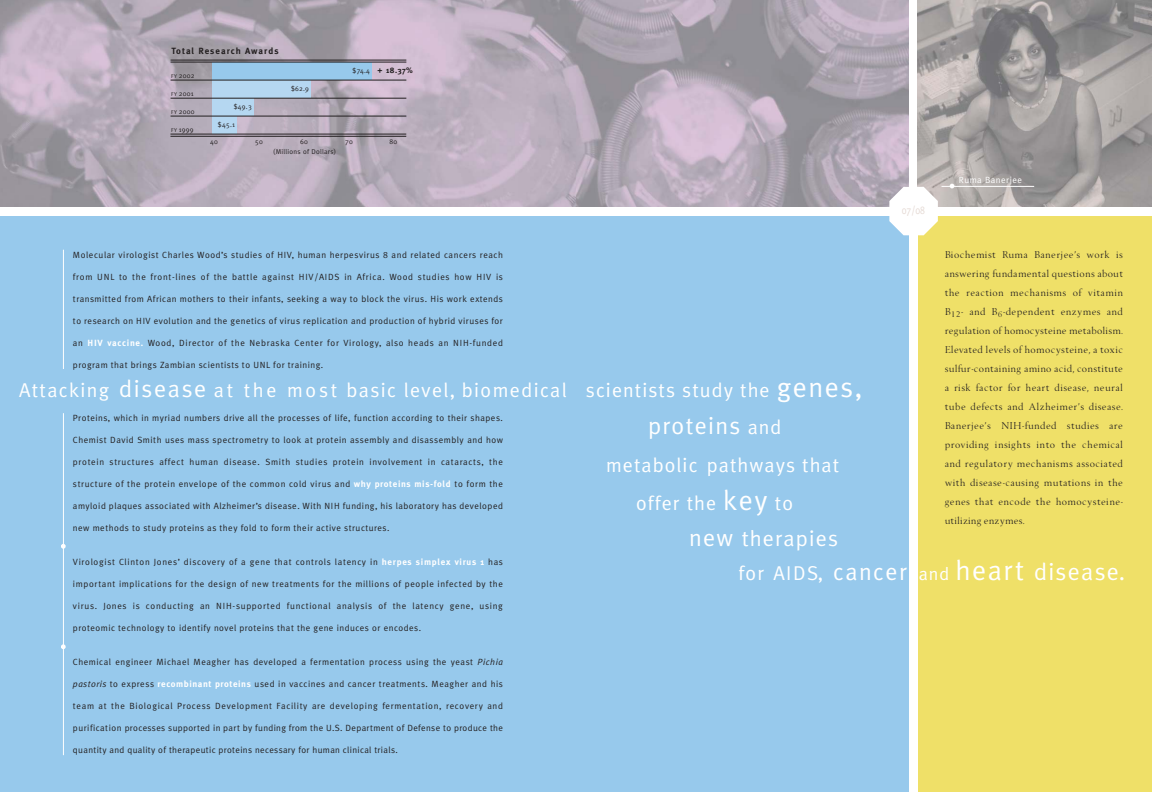
<style>
.page{position:relative;width:1152px;height:792px;background:#fff}
.page>*{position:absolute;margin:0;border:0;box-sizing:border-box;transform-origin:0 0}
.t1{font:24px "Meta Plus Normal";letter-spacing:.055em;color:#fff}
.t2{font:22px "Meta Plus Normal";letter-spacing:.055em;color:#fff}
.t3{font:20px/38px "Meta Plus Normal";letter-spacing:.055em;color:#fff}
.t4{font:11.1px "Meta Plus Normal";color:#e4d8d2;scale:.81 1}
.t5{font:10px/19px "OPTI Berling Agency";letter-spacing:.075em;color:#231f20;text-align:justify}
.t6{font:9px "Meta Plus Normal";letter-spacing:.06em;color:#231f20}
.t7{font:9px "Meta Plus Normal";letter-spacing:.035em;color:#231f20}
.t8{font:700 9px "Meta Plus";letter-spacing:.11em;color:#231f20}
.t9{font:9px "Meta Plus Normal";letter-spacing:.055em;color:#fff}
.t10{font:700 8px "Meta Plus";color:#231f20}
.t11{font:7px "Meta Plus Normal";letter-spacing:.035em;color:#231f20}
.s1{font-size:5.5px}
.s2{font-family:"Meta Plus Normal";font-weight:400;font-size:7px}
.s3{font-family:"Meta Plus";font-weight:700;color:#fff}
.s4{font-size:24px}
.s5{font-style:italic}
.s6{font-size:28px}
.s7{font-size:20px}
.s8{font-size:18px}
</style>
<div class="page">
<div style="left:0;top:216px;width:576px;height:576px;background:#97c9ec"></div>
<img style="left:0;top:0;width:576px;height:207px">
<hr style="left:63px;top:250px;width:1px;height:119px;background:#fff">
<hr style="left:63px;top:413px;width:1px;height:342px;background:#fff">
<svg style="left:61px;top:644px;width:5px;height:5px"></svg>
<svg style="left:61px;top:544px;width:5px;height:5px"></svg>
<div style="left:212px;top:116px;width:25px;height:18px;background:#b5d7f1"></div>
<div style="left:212px;top:98px;width:42px;height:18px;background:#b5d7f1"></div>
<div style="left:212px;top:80px;width:99px;height:18px;background:#b5d7f1"></div>
<div style="left:212px;top:62px;width:160px;height:18px;background:#97c9ec"></div>
<hr style="left:171px;top:60px;width:235px;height:1px;background:#231f20">
<hr style="left:171px;top:62px;width:235px;height:1px;background:#231f20">
<hr style="left:171px;top:80px;width:235px;height:1px;background:#231f20">
<hr style="left:171px;top:98px;width:235px;height:1px;background:#231f20">
<hr style="left:171px;top:116px;width:235px;height:1px;background:#231f20">
<hr style="left:170px;top:134px;width:236px;height:1px;background:#231f20">
<hr style="left:170px;top:136px;width:236px;height:1px;background:#231f20">
<div style="left:918px;top:216px;width:234px;height:576px;background:#efe068"></div>
<div style="left:576px;top:216px;width:333px;height:576px;background:#97c9ec"></div>
<img style="left:918px;top:0;width:234px;height:207px">
<svg style="left:576px;top:0;width:333px;height:207px"></svg>
<hr style="left:942px;top:186px;width:92px;height:1px;background:#fff">
<svg style="left:950px;top:184px;width:4px;height:4px"></svg>
<svg style="left:889px;top:187px;width:49px;height:48px"></svg>
<p class="t8" style="left:172px;top:47px;width:109px">Total Research Awards</p>
<p class="t11" style="left:171px;top:73px;width:25px"><span class="s1">FY</span> 2002</p>
<p class="t11" style="left:171px;top:91px;width:24px"><span class="s1">FY</span> 2001</p>
<p class="t11" style="left:171px;top:109px;width:25px"><span class="s1">FY</span> 2000</p>
<p class="t11" style="left:171px;top:127px;width:24px"><span class="s1">FY</span> 1999</p>
<p class="t11" style="left:210px;top:139px;width:9px">40</p>
<p class="t11" style="left:255px;top:139px;width:9px">50</p>
<p class="t11" style="left:300px;top:139px;width:9px">60</p>
<p class="t11" style="left:345px;top:139px;width:9px">70</p>
<p class="t11" style="left:390px;top:139px;width:9px">80</p>
<p class="t11" style="left:273px;top:149px;width:64px">(Millions of Dollars)</p>
<p class="t10" style="left:353px;top:68px;width:62px"><span class="s2">$74.4</span> + 18.37%</p>
<p class="t11" style="left:291px;top:86px;width:20px">$62.9</p>
<p class="t11" style="left:234px;top:104px;width:20px">$49.3</p>
<p class="t11" style="left:218px;top:122px;width:19px">$45.1</p>
<p class="t6" style="left:73px;top:252px;width:432px">Molecular virologist Charles Wood’s studies of HIV, human herpesvirus 8 and related cancers reach</p>
<p class="t6" style="left:73px;top:274px;width:431px">from UNL to the front-lines of the battle against HIV/AIDS in Africa. Wood studies how HIV is</p>
<p class="t6" style="left:73px;top:296px;width:431px">transmitted from African mothers to their infants, seeking a way to block the virus. His work extends</p>
<p class="t6" style="left:73px;top:318px;width:431px">to research on HIV evolution and the genetics of virus replication and production of hybrid viruses for</p>
<p class="t6" style="left:73px;top:340px;width:431px">an <span class="s3">HIV vaccine.</span> Wood, Director of the Nebraska Center for Virology, also heads an NIH-funded</p>
<p class="t6" style="left:73px;top:362px;width:252px">program that brings Zambian scientists to UNL for training.</p>
<h3 class="t3" style="left:19px;top:373px;width:549px">Attacking <span class="s4">disease</span> at the most basic level, biomedical</h3>
<p class="t6" style="left:73px;top:415px;width:431px">Proteins, which in myriad numbers drive all the processes of life, function according to their shapes.</p>
<p class="t6" style="left:73px;top:437px;width:432px">Chemist David Smith uses mass spectrometry to look at protein assembly and disassembly and how</p>
<p class="t6" style="left:73px;top:459px;width:431px">protein structures affect human disease. Smith studies protein involvement in cataracts, the</p>
<p class="t6" style="left:73px;top:481px;width:432px">structure of the protein envelope of the common cold virus and <span class="s3">why proteins mis-fold</span> to form the</p>
<p class="t6" style="left:73px;top:503px;width:431px">amyloid plaques associated with Alzheimer’s disease. With NIH funding, his laboratory has developed</p>
<p class="t6" style="left:73px;top:525px;width:318px">new methods to study proteins as they fold to form their active structures.</p>
<p class="t6" style="left:73px;top:559px;width:432px">Virologist Clinton Jones’ discovery of a gene that controls latency in <span class="s3">herpes simplex virus 1</span> has</p>
<p class="t6" style="left:73px;top:581px;width:432px">important implications for the design of new treatments for the millions of people infected by the</p>
<p class="t6" style="left:73px;top:603px;width:431px">virus. Jones is conducting an NIH-supported functional analysis of the latency gene, using</p>
<p class="t6" style="left:73px;top:625px;width:350px">proteomic technology to identify novel proteins that the gene induces or encodes.</p>
<p class="t6" style="left:73px;top:659px;width:432px">Chemical engineer Michael Meagher has developed a fermentation process using the yeast <span class="s5">Pichia</span></p>
<p class="t6" style="left:73px;top:681px;width:432px"><span class="s5">pastoris</span> to express <span class="s3">recombinant proteins</span> used in vaccines and cancer treatments. Meagher and his</p>
<p class="t6" style="left:73px;top:703px;width:431px">team at the Biological Process Development Facility are developing fermentation, recovery and</p>
<p class="t7" style="left:73px;top:725px;width:431px">purification processes supported in part by funding from the U.S. Department of Defense to produce the</p>
<p class="t7" style="left:73px;top:747px;width:326px">quantity and quality of therapeutic proteins necessary for human clinical trials.</p>
<p class="t4" style="left:902px;top:206px;width:30px">07/08</p>
<p class="t9" style="left:959px;top:177px;width:65px">Ruma Banerjee</p>
<p class="t5" style="left:945px;top:246px;width:180px">Biochemist Ruma Banerjee’s work is answering fundamental questions about the reaction mechanisms of vitamin B<sub>12</sub>- and B<sub>6</sub>-dependent enzymes and regulation of homocysteine metabolism.<br>Elevated levels of homocysteine, a toxic sulfur-containing amino acid, constitute a risk factor for heart disease, neural tube defects and Alzheimer’s disease.<br>Banerjee’s NIH-funded studies are providing insights into the chemical and regulatory mechanisms associated with disease-causing mutations in the genes that encode the homocysteine&shy;utilizing enzymes.</p>
<h3 class="t3" style="left:586px;top:373px;width:278px">scientists study the <span class="s6">genes,</span></h3>
<h1 class="t1" style="left:648px;top:417px;width:135px">proteins <span class="s7">and</span></h1>
<h3 class="t3" style="left:636px;top:448px;width:205px;text-indent:-30px">metabolic pathways that offer the <span class="s6">key</span> to</h3>
<h2 class="t2" style="left:689px;top:530px;width:151px"><span class="s4">new</span> therapies</h2>
<h1 class="t1" style="left:738px;top:563px;width:389px"><span class="s7">for AIDS,</span> cancer <span class="s8">and</span> <span class="s6">heart</span> disease.</h1>
</div>
